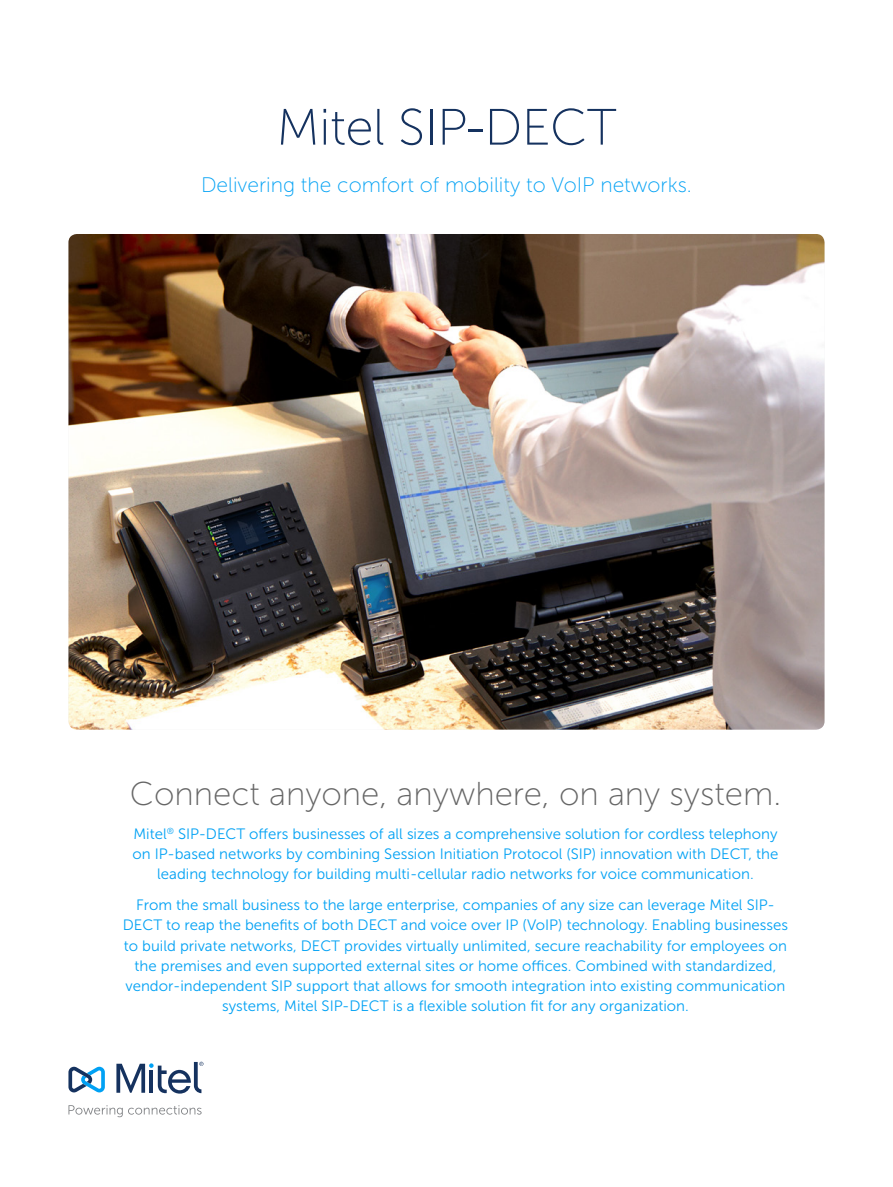
<style>
.page{position:relative;width:893px;height:1187px;background:#fff}
.page>*{position:absolute;margin:0;border:0;box-sizing:border-box;transform-origin:0 0}
.t1{font:51px "Museo Sans 100";letter-spacing:-.01em;color:#15325f}
.t2{font:33px "Museo Sans 100";color:#666}
.t3{font:21px "Museo Sans 100";color:#00a1f4}
.t4{font:15px/20.2px "Museo Sans 300";color:#00a1f4;text-align:center}
</style>
<div class="page">
<svg style="left:68px;top:1105px;width:134px;height:12px"></svg>
<svg style="left:68px;top:1066px;width:37px;height:26px"></svg>
<svg style="left:116px;top:1061px;width:87px;height:32px"></svg>
<img style="left:68px;top:234px;width:756px;height:495px">
<h1 class="t1" style="left:276px;top:100px;width:342px">Mitel SIP-DECT</h1>
<h3 class="t3" style="left:201px;top:173px;width:492px">Delivering the comfort of mobility to VoIP networks.</h3>
<h2 class="t2" style="left:130px;top:775px;width:653px">Connect anyone, anywhere, on any system.</h2>
<p class="t4" style="left:132px;top:823px;width:647px">Mitel<sup>®</sup> SIP-DECT offers businesses of all sizes a comprehensive solution for cordless telephony on IP-based networks by combining Session Initiation Protocol (SIP) innovation with DECT, the leading technology for building multi-cellular radio networks for voice communication.</p>
<p class="t4" style="left:123px;top:894px;width:667px">From the small business to the large enterprise, companies of any size can leverage Mitel SIP-DECT to reap the benefits of both DECT and voice over IP (VoIP) technology. Enabling businesses to build private networks, DECT provides virtually unlimited, secure reachability for employees on the premises and even supported external sites or home offices. Combined with standardized, vendor-independent SIP support that allows for smooth integration into existing communication systems, Mitel SIP-DECT is a flexible solution fit for any organization.</p>
</div>
